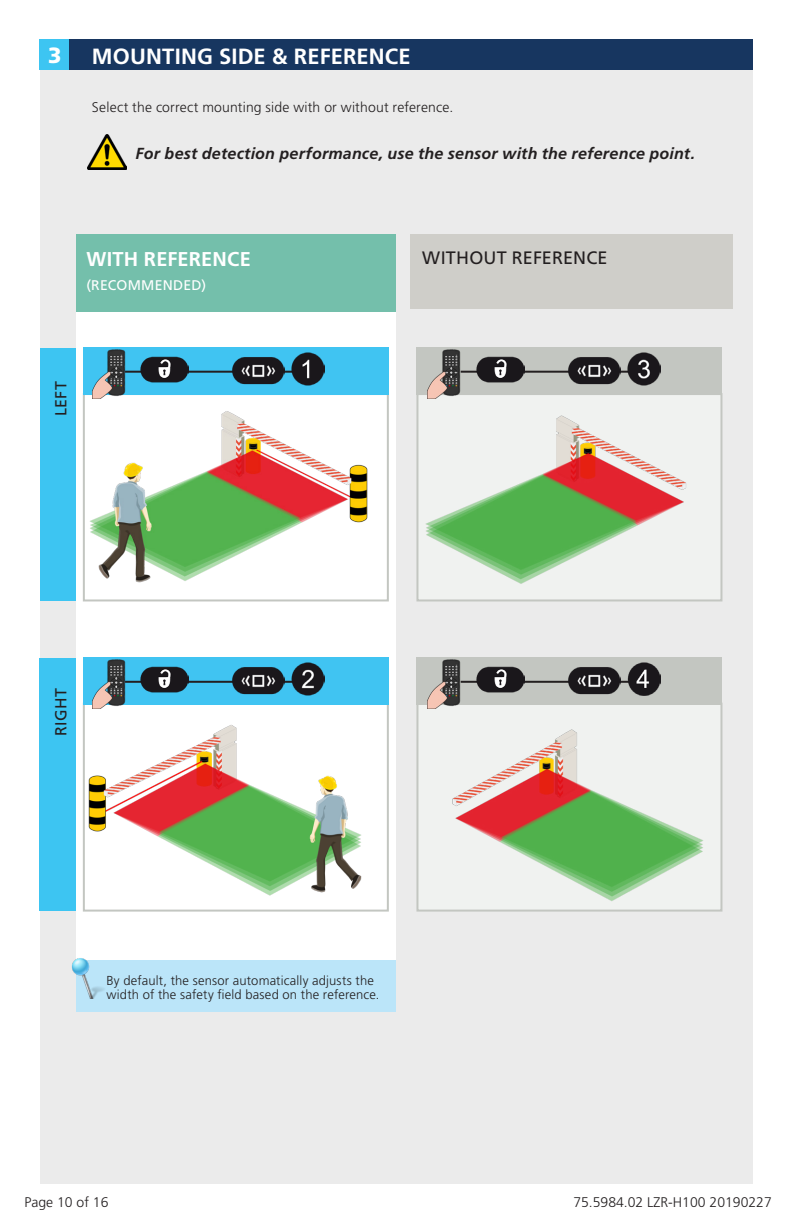
<style>
.page{position:relative;width:792px;height:1224px;background:#fff}
.page>*{position:absolute;margin:0;border:0;box-sizing:border-box;transform-origin:0 0}
.resumé_tech{font:700 22px "Frutiger LT Std";letter-spacing:.005em;color:#fff}
.resumé_tech-2{font:900 22px "Frutiger LT Std";color:#fff}
.resumé_tech-3{font:700 20px "Frutiger LT Std";letter-spacing:.01em;color:#fff}
.resumé_tech-4{font:18px "Frutiger LT Std";letter-spacing:.01em;color:#231f20}
.resumé_tech-5{font:italic 700 16px "Frutiger LT Std";letter-spacing:.015em;color:#231f20}
.resumé_tech-6{font:16px "Frutiger LT Std";letter-spacing:.015em;color:#231f20}
.resumé_tech-7{font:300 14px "Frutiger LT Std";letter-spacing:.01em;color:#231f20}
.resumé_tech-8{font:14px "Frutiger LT Std";letter-spacing:.015em;color:#fff}
.resumé_tech-9{font:300 13px/14px "Frutiger LT Std";letter-spacing:.015em;color:#231f20}
</style>
<div class="page">
<div style="left:40px;top:69px;width:712px;height:1114px;background:#ebebeb"></div>
<div style="left:40px;top:348px;width:36px;height:252px;background:#3dc5f2"></div>
<div style="left:40px;top:658px;width:36px;height:253px;background:#3dc5f2"></div>
<div style="left:76px;top:234px;width:320px;height:728px;background:#fff"></div>
<div style="left:76px;top:234px;width:320px;height:78px;background:#74bfab"></div>
<div style="left:40px;top:40px;width:29px;height:30px;background:#3dc5f2"></div>
<img style="left:90px;top:398px;width:278px;height:185px">
<div style="left:83px;top:393px;width:306px;height:208px;border:2px solid #c3c6c1"></div>
<img style="left:88px;top:725px;width:274px;height:171px">
<div style="left:83px;top:703px;width:306px;height:209px;border:2px solid #c3c6c1"></div>
<div style="left:83px;top:347px;width:306px;height:47px;background:#40c4f2"></div>
<hr style="left:125px;top:371px;width:183px;height:2px;background:#231f20">
<img style="left:92px;top:349px;width:47px;height:49px">
<img style="left:140px;top:357px;width:48px;height:26px">
<img style="left:232px;top:357px;width:53px;height:27px">
<img style="left:292px;top:353px;width:33px;height:33px">
<div style="left:83px;top:657px;width:306px;height:47px;background:#40c4f2"></div>
<hr style="left:125px;top:681px;width:183px;height:2px;background:#231f20">
<img style="left:92px;top:659px;width:47px;height:49px">
<img style="left:140px;top:667px;width:48px;height:26px">
<img style="left:232px;top:667px;width:53px;height:27px">
<img style="left:292px;top:663px;width:33px;height:33px">
<img style="left:426px;top:398px;width:260px;height:186px">
<div style="left:416px;top:393px;width:306px;height:208px;border:2px solid #c3c6c1"></div>
<div style="left:417px;top:704px;width:304px;height:207px;background:#f0f2f0"></div>
<img style="left:452px;top:729px;width:251px;height:172px">
<div style="left:416px;top:703px;width:306px;height:209px;border:2px solid #c3c6c1"></div>
<div style="left:416px;top:347px;width:306px;height:47px;background:#c3c6c1"></div>
<hr style="left:461px;top:371px;width:183px;height:2px;background:#231f20">
<img style="left:428px;top:349px;width:47px;height:49px">
<img style="left:475px;top:357px;width:49px;height:26px">
<img style="left:568px;top:357px;width:52px;height:27px">
<img style="left:627px;top:353px;width:34px;height:33px">
<div style="left:416px;top:657px;width:306px;height:47px;background:#c3c6c1"></div>
<hr style="left:461px;top:681px;width:183px;height:2px;background:#231f20">
<img style="left:428px;top:659px;width:47px;height:49px">
<img style="left:475px;top:667px;width:49px;height:26px">
<img style="left:568px;top:667px;width:52px;height:27px">
<img style="left:627px;top:663px;width:34px;height:32px">
<div style="left:410px;top:234px;width:323px;height:75px;background:#cfcec9"></div>
<img style="left:87px;top:135px;width:40px;height:34px">
<div style="left:76px;top:961px;width:320px;height:51px;background:#bbe5f9"></div>
<img style="left:72px;top:958px;width:40px;height:40px">
<div style="left:69px;top:40px;width:683px;height:30px;background:#173660"></div>
<p class="resumé_tech-2" style="left:48px;top:42px;width:15px">3</p>
<p class="resumé_tech" style="left:92px;top:43px;width:320px">MOUNTING SIDE &amp; REFERENCE</p>
<p class="resumé_tech-7" style="left:92px;top:99px;width:363px">Select the correct mounting side with or without reference.</p>
<p class="resumé_tech-5" style="left:136px;top:144px;width:561px">For best detection performance, use the sensor with the reference point.</p>
<p class="resumé_tech-3" style="left:86px;top:247px;width:166px">WITH REFERENCE</p>
<p class="resumé_tech-8" style="left:86px;top:276px;width:121px">(RECOMMENDED)</p>
<p class="resumé_tech-6" style="left:51px;top:416px;width:36px;rotate:-90deg">LEFT</p>
<p class="resumé_tech-4" style="left:422px;top:247px;width:187px">WITHOUT REFERENCE</p>
<p class="resumé_tech-6" style="left:51px;top:736px;width:49px;rotate:-90deg">RIGHT</p>
<p class="resumé_tech-9" style="left:106px;top:974px;width:275px">By default, the sensor automatically adjusts the width of the safety field based on the reference.</p>
<p class="resumé_tech-7" style="left:24px;top:1194px;width:86px">Page 10 of 16</p>
<p class="resumé_tech-7" style="left:573px;top:1194px;width:200px">75.5984.02 LZR-H100 20190227</p>
</div>
